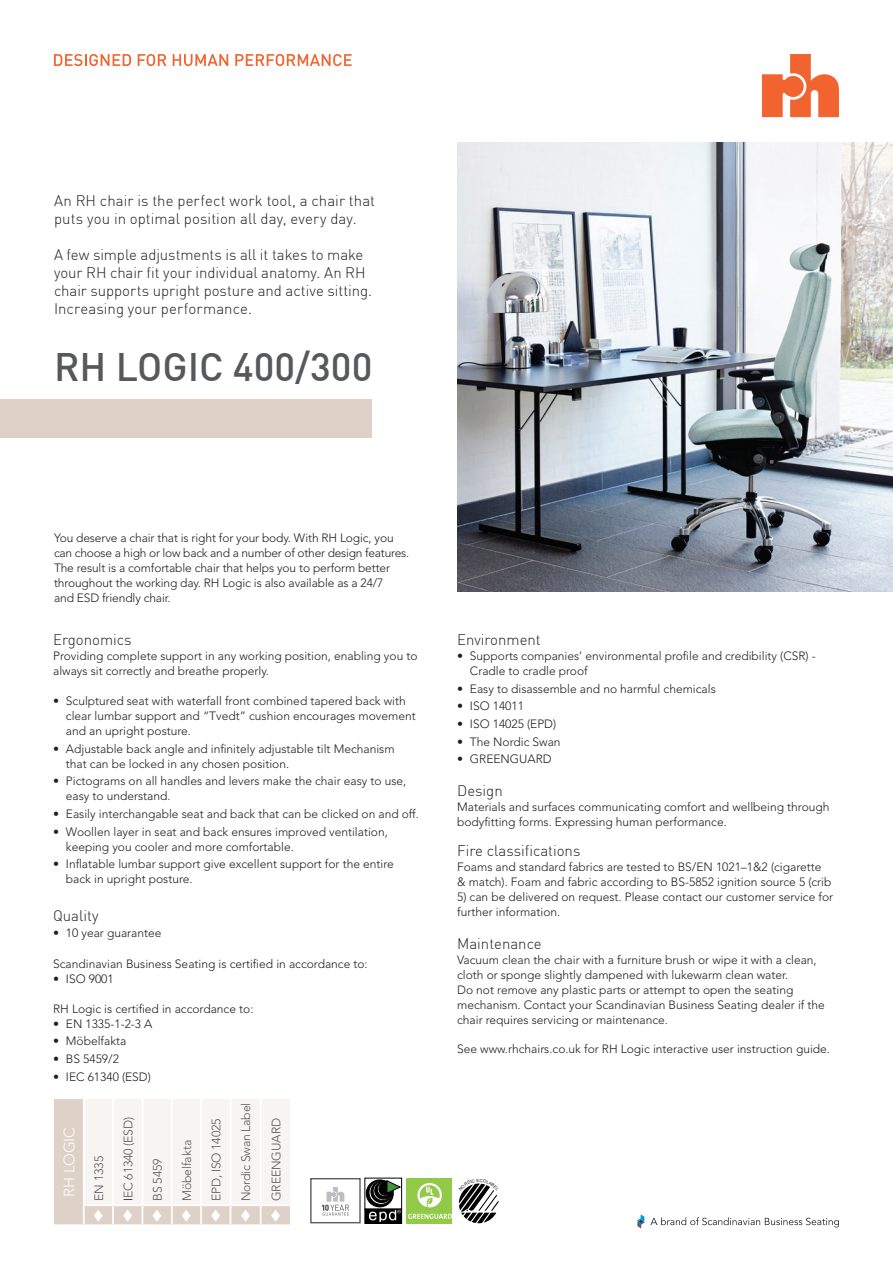
<style>
.page{position:relative;width:893px;height:1263px;background:#fff}
.page>*{position:absolute;margin:0;border:0;box-sizing:border-box;transform-origin:0 0}
.t1{font:500 39px "DIN";color:#57585a}
.t2{font:300 15px/18px "DIN";color:#231f20}
.t3{font:300 15px "Avenir LT Std";letter-spacing:-.01em;color:#fff}
.t4{font:14.85px "Wingdings";color:#fff}
.t5{font:300 12.3px "Avenir LT Std";letter-spacing:-.02em;color:#57585a}
.t6{font:300 12px/15px "Avenir LT Std";color:#231f20}
.s1{color:#231f20}
</style>
<div class="page">
<svg style="left:637px;top:1214px;width:202px;height:15px"></svg>
<img style="left:457px;top:142px;width:436px;height:449px">
<svg style="left:762px;top:54px;width:77px;height:63px"></svg>
<svg style="left:54px;top:54px;width:77px;height:12px"></svg>
<svg style="left:138px;top:54px;width:28px;height:12px"></svg>
<svg style="left:173px;top:54px;width:55px;height:12px"></svg>
<svg style="left:235px;top:54px;width:117px;height:12px"></svg>
<div style="left:0;top:399px;width:372px;height:38px;background:#dfd1c7"></div>
<div style="left:54px;top:1099px;width:30px;height:126px;background:#ded1c7"></div>
<hr style="left:54px;top:1224px;width:30px;height:2px;background:#fff">
<div style="left:310px;top:1178px;width:51px;height:45px;border:1px solid #57585a"></div>
<svg style="left:322px;top:1187px;width:27px;height:29px"></svg>
<div style="left:365px;top:1209px;width:37px;height:14px;border:1px solid #000001"></div>
<svg style="left:366px;top:1178px;width:85px;height:45px"></svg>
<svg style="left:459px;top:1183px;width:40px;height:40px"></svg>
<svg style="left:83px;top:1099px;width:208px;height:126px"></svg>
<p class="t2" style="left:54px;top:191px;width:323px">An RH chair is the perfect work tool, a chair that puts you in optimal position all day, every day.</p>
<p class="t2" style="left:54px;top:245px;width:320px">A few simple adjustments is all it takes to make your RH chair fit your individual anatomy. An RH chair supports upright posture and active sitting.<br>Increasing your performance.</p>
<h1 class="t1" style="left:54px;top:342px;width:320px">RH LOGIC 400/300</h1>
<p class="t6" style="left:54px;top:530px;width:357px">You deserve a chair that is right for your body. With RH Logic, you can choose a high or low back and a number of other design features.<br>The result is a comfortable chair that helps you to perform better throughout the working day. RH Logic is also available as a 24/7<br>and ESD friendly chair.</p>
<p class="t2" style="left:53px;top:631px;width:80px">Ergonomics</p>
<p class="t6" style="left:53px;top:649px;width:366px">Providing complete support in any working position, enabling you to always sit correctly and breathe properly.</p>
<p class="t6" style="left:66px;top:694px;width:351px;text-indent:-13px">• Sculptured seat with waterfall front combined tapered back with clear lumbar support and “Tvedt” cushion encourages movement and an upright posture.</p>
<p class="t6" style="left:66px;top:741px;width:330px;text-indent:-13px">• Adjustable back angle and infinitely adjustable tilt Mechanism that can be locked in any chosen position.</p>
<p class="t6" style="left:66px;top:774px;width:342px;text-indent:-13px">• Pictograms on all handles and levers make the chair easy to use, easy to understand.</p>
<p class="t6" style="left:53px;top:806px;width:367px">• Easily interchangable seat and back that can be clicked on and off.</p>
<p class="t6" style="left:66px;top:824px;width:323px;text-indent:-13px">• Woollen layer in seat and back ensures improved ventilation, keeping you cooler and more comfortable.</p>
<p class="t6" style="left:66px;top:856px;width:329px;text-indent:-13px">• Inflatable lumbar support give excellent support for the entire back in upright posture.</p>
<p class="t2" style="left:53px;top:907px;width:47px">Quality</p>
<p class="t6" style="left:53px;top:925px;width:110px">• 10 year guarantee</p>
<p class="t6" style="left:53px;top:956px;width:316px">Scandinavian Business Seating is certified in accordance to:</p>
<p class="t6" style="left:53px;top:971px;width:62px">• ISO 9001</p>
<p class="t6" style="left:53px;top:1001px;width:202px">RH Logic is certified in accordance to:</p>
<p class="t6" style="left:53px;top:1016px;width:101px">• EN 1335-1-2-3 A</p>
<p class="t6" style="left:53px;top:1034px;width:75px">• Möbelfakta</p>
<p class="t6" style="left:53px;top:1051px;width:67px">• BS 5459/2</p>
<p class="t6" style="left:53px;top:1069px;width:99px">• IEC 61340 (ESD)</p>
<p class="t3" style="left:61px;top:1197px;width:71px;rotate:-90deg">RH LOGIC</p>
<p class="t5" style="left:92px;top:1201px;width:46px;rotate:-90deg">EN 1335</p>
<p class="t5" style="left:121px;top:1201px;width:85px;rotate:-90deg"><span class="s1">I</span>EC 61340 (ESD)</p>
<p class="t5" style="left:150px;top:1201px;width:44px;rotate:-90deg">BS 5459</p>
<p class="t5" style="left:180px;top:1201px;width:62px;rotate:-90deg">Möbelfakta</p>
<p class="t5" style="left:209px;top:1201px;width:84px;rotate:-90deg">EPD, ISO 14025</p>
<p class="t4" style="left:93px;top:1207px;width:130px">▼▼▼▼▼</p>
<p class="t5" style="left:239px;top:1201px;width:100px;rotate:-90deg">Nordic Swan Label</p>
<p class="t5" style="left:269px;top:1201px;width:84px;rotate:-90deg">GREENGUARD</p>
<p class="t2" style="left:457px;top:631px;width:85px">Environment</p>
<p class="t6" style="left:470px;top:649px;width:347px;text-indent:-13px">• Supports companies’ environmental profile and credibility (CSR) -<br>Cradle to cradle proof</p>
<p class="t6" style="left:457px;top:681px;width:260px">• Easy to disassemble and no harmful chemicals</p>
<p class="t6" style="left:457px;top:699px;width:68px">• ISO 14011</p>
<p class="t6" style="left:457px;top:716px;width:101px">• ISO 14025 (EPD)</p>
<p class="t6" style="left:457px;top:734px;width:105px">• The Nordic Swan</p>
<p class="t6" style="left:457px;top:751px;width:96px">• GREENGUARD</p>
<p class="t2" style="left:457px;top:781px;width:47px">Design</p>
<p class="t6" style="left:457px;top:799px;width:374px">Materials and surfaces communicating comfort and wellbeing through bodyfitting forms. Expressing human performance.</p>
<p class="t2" style="left:457px;top:841px;width:125px">Fire classifications</p>
<p class="t6" style="left:457px;top:859px;width:376px">Foams and standard fabrics are tested to BS/EN 1021–1&amp;2 (cigarette &amp; match). Foam and fabric according to BS-5852 ignition source 5 (crib</p>
<p class="t6" style="left:457px;top:889px;width:378px">5) can be delivered on request. Please contact our customer service for further information.</p>
<p class="t2" style="left:457px;top:934px;width:86px">Maintenance</p>
<p class="t6" style="left:457px;top:952px;width:369px">Vacuum clean the chair with a furniture brush or wipe it with a clean, cloth or sponge slightly dampened with lukewarm clean water.<br>Do not remove any plastic parts or attempt to open the seating mechanism. Contact your Scandinavian Business Seating dealer if the chair requires servicing or maintenance.</p>
<p class="t6" style="left:457px;top:1041px;width:374px">See www.rhchairs.co.uk for RH Logic interactive user instruction guide.</p>
</div>
